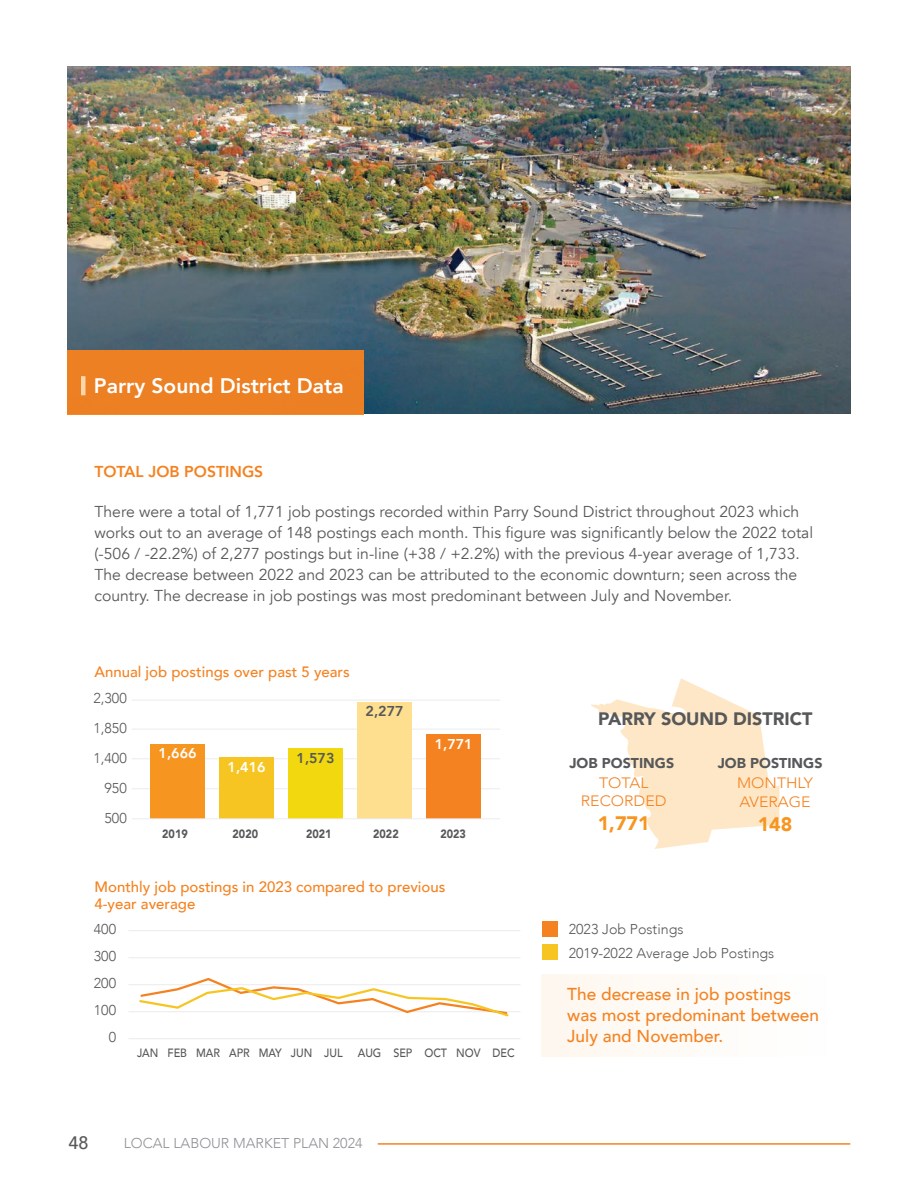
<style>
.page{position:relative;width:918px;height:1188px;background:#fff}
.page>*{position:absolute;margin:0;border:0;box-sizing:border-box;transform-origin:0 0}
.t1{font:800 21px "Avenir";color:#fff}
.t2{font:900 19.5px "Avenir";color:#f79521}
.t3{font:900 18px "Avenir";color:#57585a}
.t4{font:500 18px "Avenir";color:#57585a}
.t5{font:500 17.25px/21px "Avenir";color:#f58220}
.t6{font:15.75px/21px "Avenir";color:#57585a}
.t7{font:800 15.75px "Avenir";color:#f58220}
.t8{font:500 15px/16.5px "Avenir";color:#f58220}
.t9{font:300 15px/18px "Avenir";color:#f58220;text-align:center;scale:1.06 1}
.t10{font:300 14.25px/27px "Avenir";color:#57585a;text-align:right}
.t11{font:300 14.25px "Avenir";color:#8f9194}
.t12{font:900 14.25px "Avenir";color:#57585a}
.t13{font:800 14.25px "Avenir";color:#fff}
.t14{font:800 14.25px "Avenir";color:#57585a}
.t15{font:500 12px "Avenir";color:#57585a;scale:.9 1}
.t16{font:900 12px "Avenir";color:#57585a;scale:.9 1}
</style>
<div class="page">
<div style="left:542px;top:974px;width:317px;height:82px;background:#fefbf8"></div>
<hr style="left:132px;top:758px;width:368px;height:1px;background:#ececee">
<hr style="left:132px;top:729px;width:368px;height:1px;background:#ececee">
<hr style="left:132px;top:700px;width:368px;height:1px;background:#ececee">
<hr style="left:132px;top:788px;width:368px;height:1px;background:#ececee">
<hr style="left:129px;top:930px;width:391px;height:1px;background:#ececee">
<hr style="left:129px;top:957px;width:391px;height:1px;background:#ececee">
<hr style="left:129px;top:984px;width:391px;height:1px;background:#ececee">
<hr style="left:129px;top:1011px;width:391px;height:1px;background:#ececee">
<hr style="left:129px;top:1038px;width:391px;height:1px;background:#ececee">
<div style="left:542px;top:921px;width:16px;height:16px;background:#f58220"></div>
<div style="left:542px;top:944px;width:16px;height:16px;background:#f7c522"></div>
<div style="left:289px;top:748px;width:54px;height:70px;background:#f2d90f"></div>
<div style="left:151px;top:744px;width:54px;height:75px;background:#f79521"></div>
<div style="left:220px;top:758px;width:54px;height:61px;background:#f7c522"></div>
<svg style="left:591px;top:678px;width:188px;height:171px"></svg>
<div style="left:358px;top:702px;width:54px;height:116px;background:#fede8f"></div>
<img style="left:68px;top:67px;width:782px;height:347px">
<div style="left:427px;top:734px;width:54px;height:84px;background:#f58220"></div>
<svg style="left:139px;top:978px;width:370px;height:39px"></svg>
<div style="left:68px;top:350px;width:296px;height:64px;background:#ed8023"></div>
<div style="left:81px;top:376px;width:5px;height:19px;background:#fdd5aa"></div>
<hr style="left:378px;top:1143px;width:472px;height:2px;background:#f58220">
<hr style="left:132px;top:818px;width:368px;height:1px;background:#ececee">
<h1 class="t1" style="left:94px;top:369px;width:251px">Parry Sound District Data</h1>
<p class="t7" style="left:94px;top:459px;width:170px">TOTAL JOB POSTINGS</p>
<p class="t6" style="left:94px;top:501px;width:720px">There were a total of 1,771 job postings recorded within Parry Sound District throughout 2023 which works out to an average of 148 postings each month. This figure was significantly below the 2022 total (-506 / -22.2%) of 2,277 postings but in-line (+38 / +2.2%) with the previous 4-year average of 1,733.<br>The decrease between 2022 and 2023 can be attributed to the economic downturn; seen across the country. The decrease in job postings was most predominant between July and November.</p>
<p class="t8" style="left:94px;top:663px;width:257px">Annual job postings over past 5 years</p>
<p class="t10" style="left:93px;top:684px;width:35px;line-height:30px">2,300<br>1,850<br>1,400<br>950<br>500</p>
<p class="t13" style="left:159px;top:742px;width:39px">1,666</p>
<p class="t13" style="left:228px;top:756px;width:39px">1,416</p>
<p class="t14" style="left:297px;top:747px;width:39px">1,573</p>
<p class="t14" style="left:366px;top:700px;width:39px">2,277</p>
<p class="t13" style="left:435px;top:733px;width:39px">1,771</p>
<p class="t16" style="left:162px;top:824px;width:30px">2019</p>
<p class="t16" style="left:233px;top:824px;width:30px">2020</p>
<p class="t16" style="left:306px;top:824px;width:30px">2021</p>
<p class="t16" style="left:373px;top:824px;width:30px">2022</p>
<p class="t16" style="left:440px;top:824px;width:30px">2023</p>
<p class="t8" style="left:94px;top:878px;width:352px">Monthly job postings in 2023 compared to previous<br>4-year average</p>
<p class="t10" style="left:94px;top:916px;width:24px">400<br>300<br>200<br>100<br>0</p>
<p class="t15" style="left:137px;top:1042px;width:230px">JAN FEB MAR APR MAY JUN JUL</p>
<p class="t15" style="left:358px;top:1042px;width:176px">AUG SEP OCT NOV DEC</p>
<p class="t4" style="left:68px;top:1127px;width:22px">48</p>
<p class="t11" style="left:124px;top:1135px;width:240px">LOCAL LABOUR MARKET PLAN 2024</p>
<p class="t3" style="left:598px;top:703px;width:216px">PARRY SOUND DISTRICT</p>
<p class="t12" style="left:569px;top:750px;width:106px">JOB POSTINGS</p>
<p class="t12" style="left:718px;top:750px;width:106px">JOB POSTINGS</p>
<p class="t9" style="left:581px;top:774px;width:83px">TOTAL<br>RECORDED</p>
<p class="t2" style="left:598px;top:806px;width:53px">1,771</p>
<p class="t9" style="left:737px;top:773px;width:73px;line-height:18.9px;text-align:left">MONTHLY<br>AVERAGE</p>
<p class="t2" style="left:758px;top:807px;width:36px">148</p>
<p class="t10" style="left:569px;top:917px;width:207px;line-height:24px;text-align:left">2023 Job Postings<br>2019-2022 Average Job Postings</p>
<p class="t5" style="left:567px;top:983px;width:253px">The decrease in job postings was most predominant between<br>July and November.</p>
</div>
